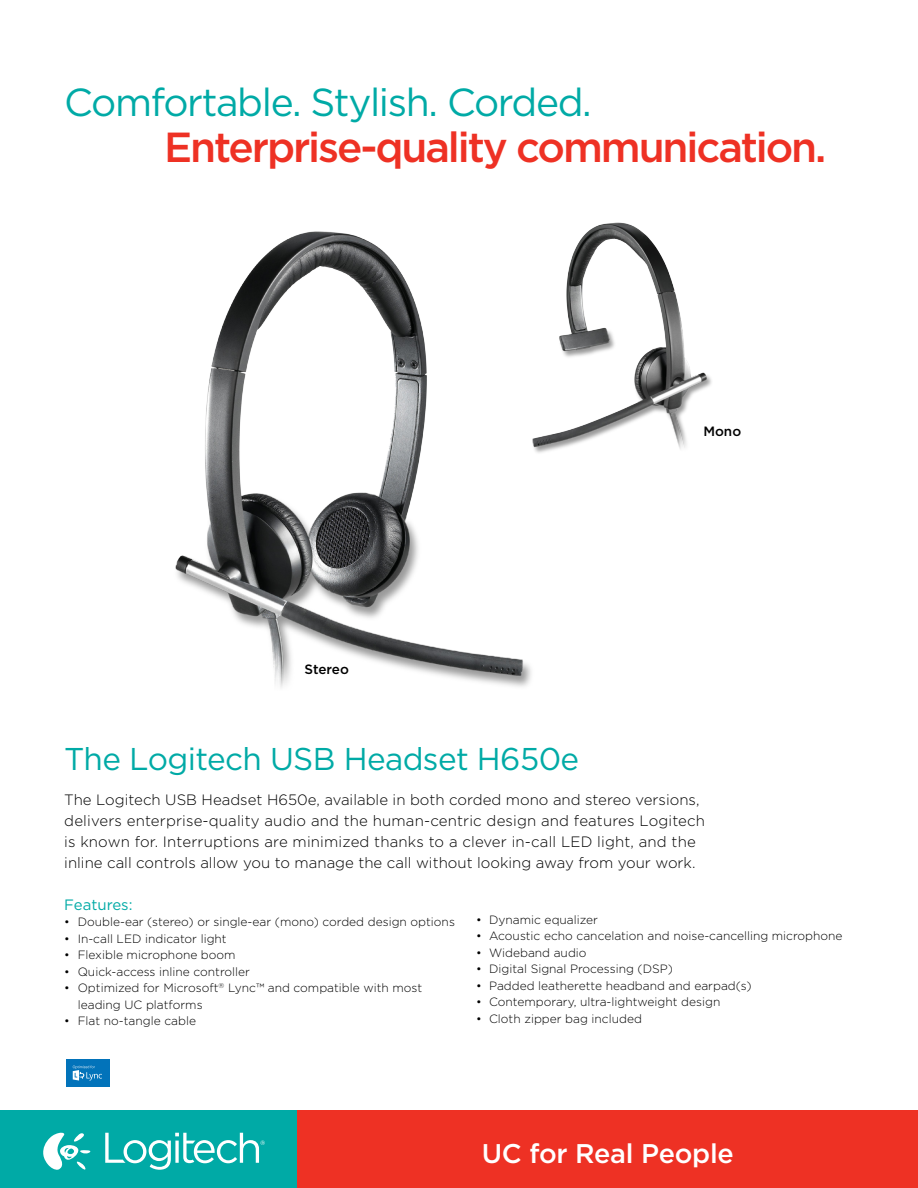
<style>
.page{position:relative;width:918px;height:1188px;background:#fff}
.page>*{position:absolute;margin:0;border:0;box-sizing:border-box;transform-origin:0 0}
.t1{font:500 42px "Gotham";letter-spacing:-.05em;color:#ee3124}
.t2{font:39px "Gotham";letter-spacing:-.035em;color:#00aaa6}
.t3{font:31.5px "Gotham";letter-spacing:-.02em;color:#00aaa6}
.t4{font:500 27px "Gotham";letter-spacing:-.01em;color:#fff}
.t5{font:300 15px/21px "Gotham";color:#000}
.t6{font:15px "Gotham";color:#00aaa6}
.t7{font:500 13.5px "Gotham";color:#000}
.t8{font:300 12px/16.5px "Gotham";color:#000}
</style>
<div class="page">
<img style="left:175px;top:231px;width:356px;height:457px">
<img style="left:528px;top:222px;width:184px;height:237px">
<div style="left:0;top:1111px;width:824px;height:77px;background:#00aaa6"></div>
<div style="left:298px;top:1111px;width:620px;height:77px;background:#ee3124"></div>
<svg style="left:105px;top:1133px;width:160px;height:37px"></svg>
<svg style="left:43px;top:1133px;width:48px;height:37px"></svg>
<div style="left:66px;top:1059px;width:44px;height:28px;background:#0273ba"></div>
<svg style="left:73px;top:1065px;width:29px;height:16px"></svg>
<h2 class="t2" style="left:64px;top:81px;width:529px">Comfortable. Stylish. Corded.</h2>
<h1 class="t1" style="left:164px;top:124px;width:664px">Enterprise-quality communication.</h1>
<p class="t7" style="left:305px;top:661px;width:46px">Stereo</p>
<p class="t7" style="left:703px;top:424px;width:39px">Mono</p>
<h3 class="t3" style="left:64px;top:742px;width:516px">The Logitech USB Headset H650e</h3>
<p class="t5" style="left:64px;top:789px;width:642px">The Logitech USB Headset H650e, available in both corded mono and stereo versions, delivers enterprise-quality audio and the human-centric design and features Logitech is known for. Interruptions are minimized thanks to a clever in-call LED light, and the inline call controls allow you to manage the call without looking away from your work.</p>
<p class="t6" style="left:64px;top:896px;width:70px">Features:</p>
<p class="t8" style="left:64px;top:913px;width:392px">• Double-ear (stereo) or single-ear (mono) corded design options</p>
<p class="t8" style="left:64px;top:930px;width:164px">• In-call LED indicator light</p>
<p class="t8" style="left:64px;top:946px;width:173px">• Flexible microphone boom</p>
<p class="t8" style="left:64px;top:963px;width:187px">• Quick-access inline controller</p>
<p class="t8" style="left:78px;top:979px;width:346px;text-indent:-13px">• Optimized for Microsoft<sup>®</sup> Lync™ and compatible with most leading UC platforms</p>
<p class="t8" style="left:64px;top:1012px;width:133px">• Flat no-tangle cable</p>
<p class="t8" style="left:476px;top:911px;width:123px">• Dynamic equalizer</p>
<p class="t8" style="left:476px;top:927px;width:368px">• Acoustic echo cancelation and noise-cancelling microphone</p>
<p class="t8" style="left:476px;top:944px;width:112px">• Wideband audio</p>
<p class="t8" style="left:476px;top:960px;width:198px">• Digital Signal Processing (DSP)</p>
<p class="t8" style="left:476px;top:977px;width:277px">• Padded leatherette headband and earpad(s)</p>
<p class="t8" style="left:476px;top:993px;width:246px">• Contemporary, ultra-lightweight design</p>
<p class="t8" style="left:476px;top:1010px;width:167px">• Cloth zipper bag included</p>
<h3 class="t4" style="left:482px;top:1138px;width:254px">UC for Real People</h3>
</div>
